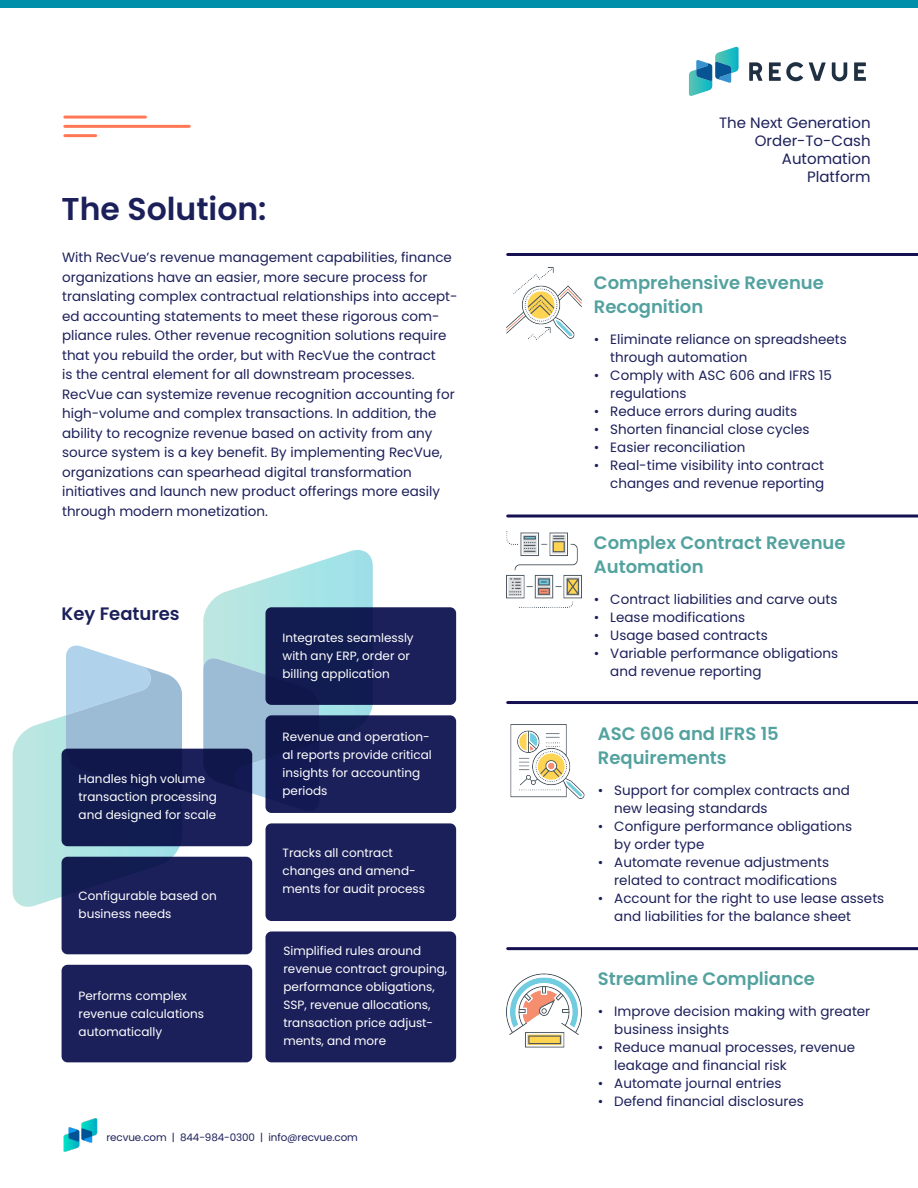
<style>
.page{position:relative;width:918px;height:1188px;background:#fff}
.page>*{position:absolute;margin:0;border:0;box-sizing:border-box;transform-origin:0 0}
.t1{font:600 31.5px "Poppins";color:#1c205a}
.t2{font:600 18px/24px "Poppins";color:#53a29f}
.t3{font:600 18px "Poppins";color:#1c205a}
.t4{font:15px/18px "Poppins";color:#1c205a;text-align:right}
.t5{font:13.5px/19.5px "Poppins";color:#1c205a}
.t6{font:12px/18px "Poppins";color:#fff}
.t7{font:10.35px "Poppins";letter-spacing:-.01em;color:#1c205a}
</style>
<div class="page">
<div style="left:0;top:0;width:918px;height:7px;background:#008fab"></div>
<svg style="left:749px;top:62px;width:14px;height:19px"></svg>
<svg style="left:769px;top:62px;width:34px;height:20px"></svg>
<svg style="left:809px;top:62px;width:17px;height:19px"></svg>
<svg style="left:832px;top:62px;width:15px;height:20px"></svg>
<svg style="left:854px;top:62px;width:12px;height:19px"></svg>
<svg style="left:689px;top:47px;width:50px;height:49px"></svg>
<svg style="left:13px;top:645px;width:169px;height:263px"></svg>
<svg style="left:203px;top:550px;width:170px;height:263px"></svg>
<hr style="left:65px;top:125px;width:124px;height:3px;background:#ff7855">
<hr style="left:65px;top:116px;width:80px;height:3px;background:#ff7855">
<hr style="left:65px;top:134px;width:31px;height:3px;background:#ff7855">
<hr style="left:508px;top:701px;width:410px;height:3px;background:#151052">
<hr style="left:508px;top:947px;width:410px;height:3px;background:#151052">
<hr style="left:508px;top:253px;width:410px;height:3px;background:#151052">
<hr style="left:508px;top:515px;width:410px;height:3px;background:#151052">
<img style="left:63px;top:1118px;width:35px;height:34px">
<div style="left:62px;top:749px;width:190px;height:97px;background:#121c50;border-radius:6px"></div>
<div style="left:62px;top:965px;width:190px;height:97px;background:#1c205a;border-radius:6px"></div>
<div style="left:62px;top:857px;width:190px;height:97px;background:#1c205a;border-radius:6px"></div>
<div style="left:266px;top:931px;width:190px;height:131px;background:#1c205a;border-radius:6px"></div>
<div style="left:266px;top:607px;width:190px;height:98px;background:#121c51;border-radius:6px"></div>
<div style="left:266px;top:823px;width:190px;height:98px;background:#1c205a;border-radius:6px"></div>
<div style="left:266px;top:715px;width:190px;height:98px;background:#1c205a;border-radius:6px"></div>
<img style="left:506px;top:267px;width:76px;height:73px">
<img style="left:506px;top:532px;width:76px;height:75px">
<img style="left:511px;top:724px;width:74px;height:75px">
<img style="left:506px;top:973px;width:76px;height:75px">
<p class="t1" style="left:62px;top:191px;width:206px">The Solution:</p>
<p class="t5" style="left:62px;top:248px;width:397px">With RecVue’s revenue management capabilities, finance organizations have an easier, more secure process for translating complex contractual relationships into accept&shy;ed accounting statements to meet these rigorous com&shy;pliance rules. Other revenue recognition solutions require that you rebuild the order, but with RecVue the contract<br>is the central element for all downstream processes.<br>RecVue can systemize revenue recognition accounting for high-volume and complex transactions. In addition, the ability to recognize revenue based on activity from any source system is a key benefit. By implementing RecVue, organizations can spearhead digital transformation initiatives and launch new product offerings more easily through modern monetization.</p>
<p class="t3" style="left:62px;top:603px;width:120px">Key Features</p>
<p class="t6" style="left:79px;top:770px;width:140px">Handles high volume transaction processing and designed for scale</p>
<p class="t6" style="left:79px;top:887px;width:140px">Configurable based on business needs</p>
<p class="t6" style="left:79px;top:987px;width:127px">Performs complex revenue calculations automatically</p>
<p class="t6" style="left:283px;top:629px;width:133px">Integrates seamlessly with any ERP, order or billing application</p>
<p class="t6" style="left:283px;top:728px;width:151px">Revenue and operation&shy;al reports provide critical insights for accounting periods</p>
<p class="t6" style="left:283px;top:844px;width:144px">Tracks all contract changes and amend&shy;ments for audit process</p>
<p class="t6" style="left:283px;top:942px;width:165px">Simplified rules around revenue contract grouping, performance obligations,<br>SSP, revenue allocations, transaction price adjust&shy;ments, and more</p>
<p class="t7" style="left:107px;top:1131px;width:253px">recvue.com | 844-984-0300 | info@recvue.com</p>
<p class="t4" style="left:719px;top:114px;width:153px">The Next Generation<br>Order-To-Cash<br>Automation<br>Platform</p>
<p class="t2" style="left:594px;top:270px;width:232px">Comprehensive Revenue<br>Recognition</p>
<p class="t5" style="left:610px;top:331px;width:238px;line-height:18px;text-indent:-16px">• Eliminate reliance on spreadsheets through automation</p>
<p class="t5" style="left:610px;top:367px;width:223px;line-height:18px;text-indent:-16px">• Comply with ASC 606 and IFRS 15 regulations</p>
<p class="t5" style="left:594px;top:402px;width:205px">• Reduce errors during audits</p>
<p class="t5" style="left:594px;top:420px;width:217px">• Shorten financial close cycles</p>
<p class="t5" style="left:594px;top:438px;width:153px">• Easier reconciliation</p>
<p class="t5" style="left:594px;top:457px;width:232px;line-height:18px;text-align:right">• Real-time visibility into contract changes and revenue reporting</p>
<p class="t2" style="left:594px;top:530px;width:253px">Complex Contract Revenue<br>Automation</p>
<p class="t5" style="left:594px;top:590px;width:245px">• Contract liabilities and carve outs</p>
<p class="t5" style="left:594px;top:608px;width:153px">• Lease modifications</p>
<p class="t5" style="left:594px;top:626px;width:175px">• Usage based contracts</p>
<p class="t5" style="left:610px;top:645px;width:229px;line-height:18px;text-indent:-16px">• Variable performance obligations and revenue reporting</p>
<p class="t2" style="left:598px;top:722px;width:182px">ASC 606 and IFRS 15<br>Requirements</p>
<p class="t5" style="left:614px;top:782px;width:237px;line-height:18px;text-indent:-16px">• Support for complex contracts and new leasing standards</p>
<p class="t5" style="left:614px;top:818px;width:239px;line-height:18px;text-indent:-16px">• Configure performance obligations by order type</p>
<p class="t5" style="left:614px;top:854px;width:224px;line-height:18px;text-indent:-16px">• Automate revenue adjustments related to contract modifications</p>
<p class="t5" style="left:614px;top:890px;width:272px;line-height:18px;text-indent:-16px">• Account for the right to use lease assets and liabilities for the balance sheet</p>
<p class="t2" style="left:598px;top:967px;width:219px">Streamline Compliance</p>
<p class="t5" style="left:614px;top:1003px;width:258px;line-height:18px;text-indent:-16px">• Improve decision making with greater business insights</p>
<p class="t5" style="left:614px;top:1039px;width:243px;line-height:18px;text-indent:-16px">• Reduce manual processes, revenue leakage and financial risk</p>
<p class="t5" style="left:598px;top:1074px;width:185px">• Automate journal entries</p>
<p class="t5" style="left:598px;top:1092px;width:207px">• Defend financial disclosures</p>
</div>
